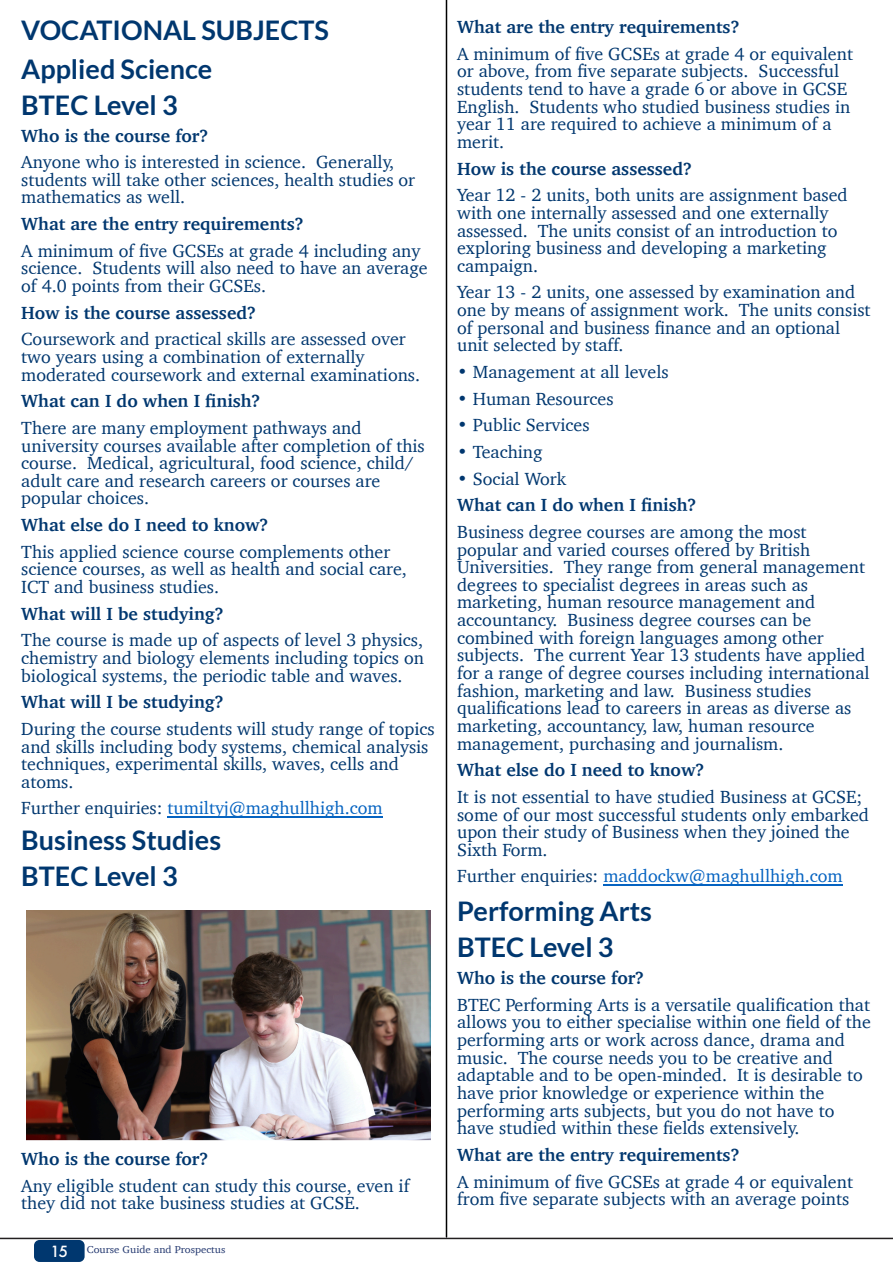
<style>
.page{position:relative;width:893px;height:1263px;background:#fff}
.page>*{position:absolute;margin:0;border:0;box-sizing:border-box;transform-origin:0 0}
.t1{font:700 27px/36px "Lato";color:#00376f}
.t2{font:18px/17.7px "Charter";color:#00376f}
.t3{font:700 18px "Charter";color:#00376f}
.t4{font:18px "Charter";color:#0563c1}
.t5{font:500 15px "Futura";color:#fff}
.t6{font:10.35px "Charter";color:#22376f;scale:1.05 1}
.s1{color:#00376f}
</style>
<div class="page">
<hr style="left:168px;top:816px;width:215px;height:1px;background:#0563c1">
<hr style="left:603px;top:884px;width:240px;height:1px;background:#0563c1">
<img style="left:26px;top:910px;width:405px;height:229px">
<div style="left:22px;top:901px;width:412px;height:240px;border:1px solid #fff"></div>
<hr style="left:446px;top:0;width:1px;height:1237px;background:#000">
<div style="left:34px;top:1240px;width:51px;height:22px;background:#00376f;border-radius:5px"></div>
<hr style="left:0;top:1238px;width:893px;height:1px;background:#231f20">
<h1 class="t1" style="left:21px;top:12px;width:309px;line-height:39px">VOCATIONAL SUBJECTS<br>Applied Science</h1>
<h1 class="t1" style="left:21px;top:89px;width:158px">BTEC Level 3</h1>
<p class="t3" style="left:21px;top:124px;width:188px">Who is the course for?</p>
<p class="t2" style="left:21px;top:153px;width:395px">Anyone who is interested in science. Generally, students will take other sciences, health studies or mathematics as well.</p>
<p class="t3" style="left:21px;top:212px;width:284px">What are the entry requirements?</p>
<p class="t2" style="left:21px;top:241px;width:408px">A minimum of five GCSEs at grade 4 including any science. Students will also need to have an average of 4.0 points from their GCSEs.</p>
<p class="t3" style="left:21px;top:301px;width:236px">How is the course assessed?</p>
<p class="t2" style="left:21px;top:330px;width:400px">Coursework and practical skills are assessed over two years using a combination of externally moderated coursework and external examinations.</p>
<p class="t3" style="left:21px;top:390px;width:241px">What can I do when I finish?</p>
<p class="t2" style="left:21px;top:418px;width:405px">There are many employment pathways and university courses available after completion of this course. Medical, agricultural, food science, child/ adult care and research careers or courses are popular choices.</p>
<p class="t3" style="left:21px;top:513px;width:249px">What else do I need to know?</p>
<p class="t2" style="left:21px;top:542px;width:387px">This applied science course complements other science courses, as well as health and social care,<br>ICT and business studies.</p>
<p class="t3" style="left:21px;top:602px;width:204px">What will I be studying?</p>
<p class="t2" style="left:21px;top:631px;width:404px;text-align:justify">The course is made up of aspects of level 3 physics, chemistry and biology elements including topics on biological systems, the periodic table and waves.</p>
<p class="t3" style="left:21px;top:691px;width:204px">What will I be studying?</p>
<p class="t2" style="left:21px;top:719px;width:415px">During the course students will study range of topics and skills including body systems, chemical analysis techniques, experimental skills, waves, cells and atoms.</p>
<p class="t4" style="left:21px;top:797px;width:363px"><span class="s1">Further enquiries:</span> tumiltyj@maghullhigh.com</p>
<h1 class="t1" style="left:21px;top:824px;width:201px">Business Studies<br>BTEC Level 3</h1>
<p class="t3" style="left:21px;top:1147px;width:188px">Who is the course for?</p>
<p class="t2" style="left:21px;top:1176px;width:390px">Any eligible student can study this course, even if they did not take business studies at GCSE.</p>
<p class="t5" style="left:51px;top:1245px;width:19px">15</p>
<p class="t6" style="left:87px;top:1243px;width:133px">Course Guide and Prospectus</p>
<p class="t3" style="left:457px;top:15px;width:284px">What are the entry requirements?</p>
<p class="t2" style="left:457px;top:44px;width:397px">A minimum of five GCSEs at grade 4 or equivalent or above, from five separate subjects. Successful students tend to have a grade 6 or above in GCSE English. Students who studied business studies in year 11 are required to achieve a minimum of a merit.</p>
<p class="t3" style="left:457px;top:157px;width:236px">How is the course assessed?</p>
<p class="t2" style="left:457px;top:186px;width:392px">Year 12 - 2 units, both units are assignment based with one internally assessed and one externally assessed. The units consist of an introduction to exploring business and developing a marketing campaign.</p>
<p class="t2" style="left:457px;top:283px;width:415px">Year 13 - 2 units, one assessed by examination and one by means of assignment work. The units consist of personal and business finance and an optional unit selected by staff.</p>
<p class="t2" style="left:457px;top:362px;width:213px">• Management at all levels</p>
<p class="t2" style="left:457px;top:389px;width:158px">• Human Resources</p>
<p class="t2" style="left:457px;top:416px;width:134px">• Public Services</p>
<p class="t2" style="left:457px;top:442px;width:87px">• Teaching</p>
<p class="t2" style="left:457px;top:469px;width:110px">• Social Work</p>
<p class="t3" style="left:457px;top:494px;width:241px">What can I do when I finish?</p>
<p class="t2" style="left:457px;top:522px;width:414px">Business degree courses are among the most popular and varied courses offered by British Universities. They range from general management degrees to specialist degrees in areas such as marketing, human resource management and accountancy. Business degree courses can be combined with foreign languages among other subjects. The current Year 13 students have applied for a range of degree courses including international fashion, marketing and law. Business studies qualifications lead to careers in areas as diverse as marketing, accountancy, law, human resource management, purchasing and journalism.</p>
<p class="t3" style="left:457px;top:759px;width:249px">What else do I need to know?</p>
<p class="t2" style="left:457px;top:787px;width:413px">It is not essential to have studied Business at GCSE; some of our most successful students only embarked upon their study of Business when they joined the Sixth Form.</p>
<p class="t4" style="left:457px;top:865px;width:387px"><span class="s1">Further enquiries:</span> maddockw@maghullhigh.com</p>
<h1 class="t1" style="left:457px;top:895px;width:196px">Performing Arts<br>BTEC Level 3</h1>
<p class="t3" style="left:457px;top:966px;width:188px">Who is the course for?</p>
<p class="t2" style="left:457px;top:995px;width:415px">BTEC Performing Arts is a versatile qualification that allows you to either specialise within one field of the performing arts or work across dance, drama and music. The course needs you to be creative and adaptable and to be open-minded. It is desirable to have prior knowledge or experience within the performing arts subjects, but you do not have to have studied within these fields extensively.</p>
<p class="t3" style="left:457px;top:1143px;width:284px">What are the entry requirements?</p>
<p class="t2" style="left:457px;top:1172px;width:397px">A minimum of five GCSEs at grade 4 or equivalent from five separate subjects with an average points</p>
</div>
